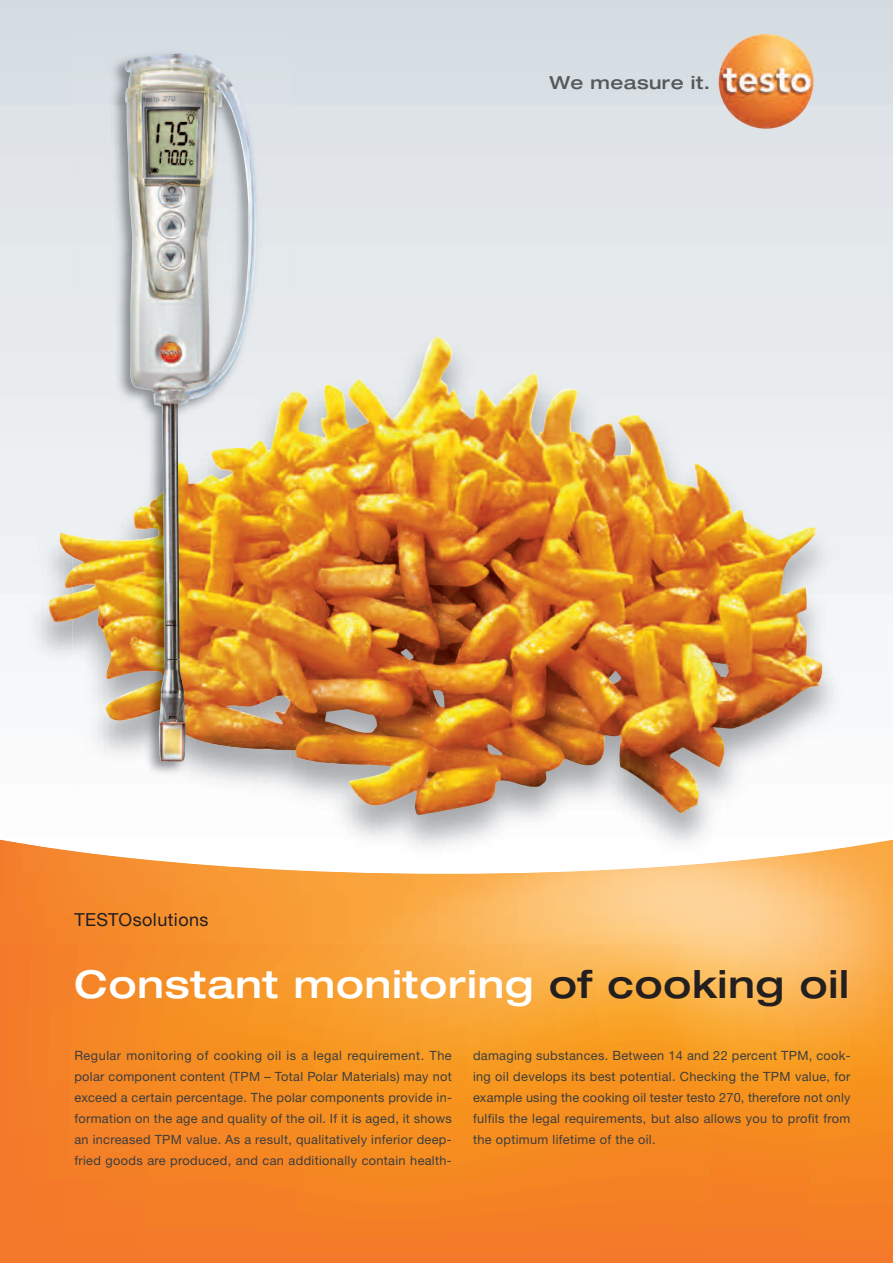
<style>
.page{position:relative;width:893px;height:1263px;background:#fff}
.page>*{position:absolute;margin:0;border:0;box-sizing:border-box;transform-origin:0 0}
.t1{font:500 expanded 38.4px "Helvetica Neue LT Com";letter-spacing:.025em;color:#fff}
.t2{font:18px "Helvetica Neue LTW1 G";letter-spacing:.025em;color:#231f20}
.t3{font:500 expanded 18px "Helvetica Neue LT Com";letter-spacing:.025em;color:#57585a}
.t4{font:12.75px/21px "Helvetica Neue LTW1 G";letter-spacing:.025em;color:#3e3e3f;text-align:justify}
.s1{color:#231f20}
</style>
<div class="page">
<div style="left:0;top:0;width:893px;height:894px;background:#d7dfe4"></div>
<svg style="left:0;top:943px;width:893px;height:320px;background:#f68e2a"></svg>
<img style="left:0;top:156px;width:893px;height:679px">
<img style="left:0;top:835px;width:893px;height:4px">
<img style="left:0;top:839px;width:893px;height:104px">
<img style="left:48px;top:336px;width:775px;height:481px">
<img style="left:73px;top:59px;width:217px;height:745px">
<img style="left:73px;top:393px;width:217px;height:357px">
<img style="left:125px;top:53px;width:132px;height:709px">
<img style="left:719px;top:34px;width:94px;height:95px">
<h2 class="t2" style="left:74px;top:913px;width:136px">TESTOsolutions</h2>
<h2 class="t3" style="left:550px;top:71px;width:162px">We measure it.</h2>
<h1 class="t1" style="left:74px;top:959px;width:776px">Constant monitoring <span class="s1">of cooking oil</span></h1>
<p class="t4" style="left:74px;top:1046px;width:379px">Regular monitoring of cooking oil is a legal requirement. The polar component content (TPM – Total Polar Materials) may not exceed a certain percentage. The polar components provide in&shy;formation on the age and quality of the oil. If it is aged, it shows an increased TPM value. As a result, qualitatively inferior deep&shy;fried goods are produced, and can additionally contain health-</p>
<p class="t4" style="left:473px;top:1046px;width:379px">damaging substances. Between 14 and 22 percent TPM, cook&shy;ing oil develops its best potential. Checking the TPM value, for example using the cooking oil tester testo 270, therefore not only fulfils the legal requirements, but also allows you to profit from the optimum lifetime of the oil.</p>
</div>
